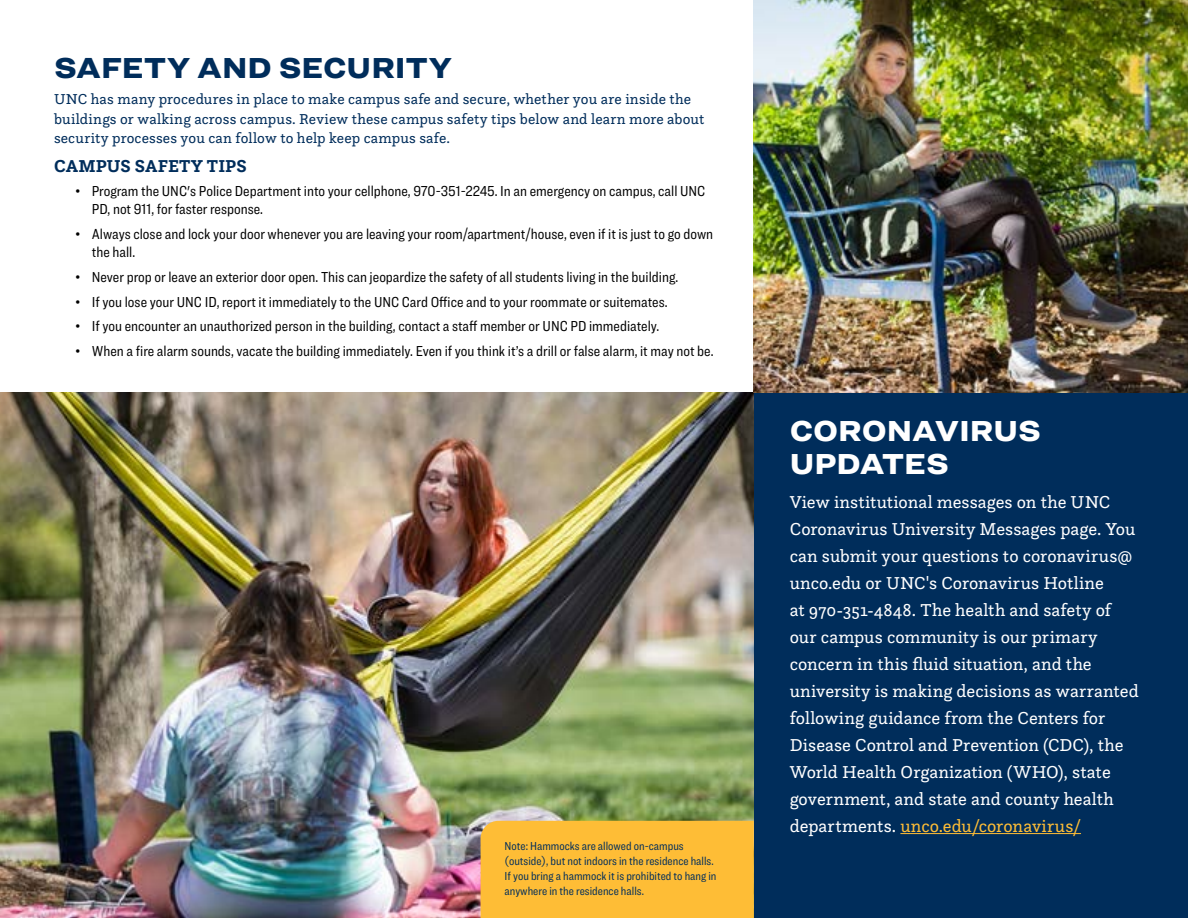
<style>
.page{position:relative;width:1188px;height:918px;background:#fff}
.page>*{position:absolute;margin:0;border:0;box-sizing:border-box;transform-origin:0 0}
.t1{font:900 30px/33px "Ringside Wide";letter-spacing:-.005em;color:#fff}
.t2{font:900 30px "Ringside Wide";color:#002d5b}
.t3{font:18px/27px "Questa Slab";color:#fff}
.t4{font:700 18px "Questa Slab";letter-spacing:.005em;color:#002d5b}
.t5{font:15px/18px "Ringside Condensed";color:#000}
.t6{font:15px/19.5px "Questa Slab";letter-spacing:.01em;color:#002d5b}
.t7{font:12px/15px "Ringside Condensed";color:#002d5b}
.s1{color:#febd36}
</style>
<div class="page">
<div style="left:734px;top:392px;width:454px;height:526px;background:#002d5b"></div>
<img style="left:0;top:392px;width:754px;height:526px">
<img style="left:754px;top:0;width:434px;height:392px">
<hr style="left:900px;top:833px;width:181px;height:1px;background:#febd36">
<div style="left:481px;top:821px;width:273px;height:97px;background:#febd36"></div>
<h1 class="t2" style="left:54px;top:45px;width:400px">SAFETY AND SECURITY</h1>
<p class="t6" style="left:54px;top:89px;width:652px">UNC has many procedures in place to make campus safe and secure, whether you are inside the buildings or walking across campus. Review these campus safety tips below and learn more about security processes you can follow to help keep campus safe.</p>
<p class="t4" style="left:54px;top:154px;width:194px">CAMPUS SAFETY TIPS</p>
<p class="t5" style="left:92px;top:182px;width:615px;text-indent:-16px">• Program the UNC's Police Department into your cellphone, 970-351-2245. In an emergency on campus, call UNC<br>PD, not 911, for faster response.</p>
<p class="t5" style="left:92px;top:225px;width:623px;text-indent:-16px">• Always close and lock your door whenever you are leaving your room/apartment/house, even if it is just to go down the hall.</p>
<p class="t5" style="left:76px;top:268px;width:604px">• Never prop or leave an exterior door open. This can jeopardize the safety of all students living in the building.</p>
<p class="t5" style="left:76px;top:293px;width:594px">• If you lose your UNC ID, report it immediately to the UNC Card Office and to your roommate or suitemates.</p>
<p class="t5" style="left:76px;top:317px;width:585px">• If you encounter an unauthorized person in the building, contact a staff member or UNC PD immediately.</p>
<p class="t5" style="left:76px;top:342px;width:639px">• When a fire alarm sounds, vacate the building immediately. Even if you think it’s a drill or false alarm, it may not be.</p>
<p class="t7" style="left:505px;top:838px;width:213px">Note: Hammocks are allowed on-campus (outside), but not indoors in the residence halls.<br>If you bring a hammock it is prohibited to hang in anywhere in the residence halls.</p>
<h1 class="t1" style="left:790px;top:413px;width:252px">CORONAVIRUS<br>UPDATES</h1>
<p class="t3" style="left:790px;top:488px;width:351px">View institutional messages on the UNC Coronavirus University Messages page. You can submit your questions to coronavirus@ unco.edu or UNC's Coronavirus Hotline<br>at 970-351-4848. The health and safety of our campus community is our primary concern in this fluid situation, and the university is making decisions as warranted following guidance from the Centers for Disease Control and Prevention (CDC), the World Health Organization (WHO), state government, and state and county health departments. <span class="s1">unco.edu/coronavirus/</span></p>
</div>
